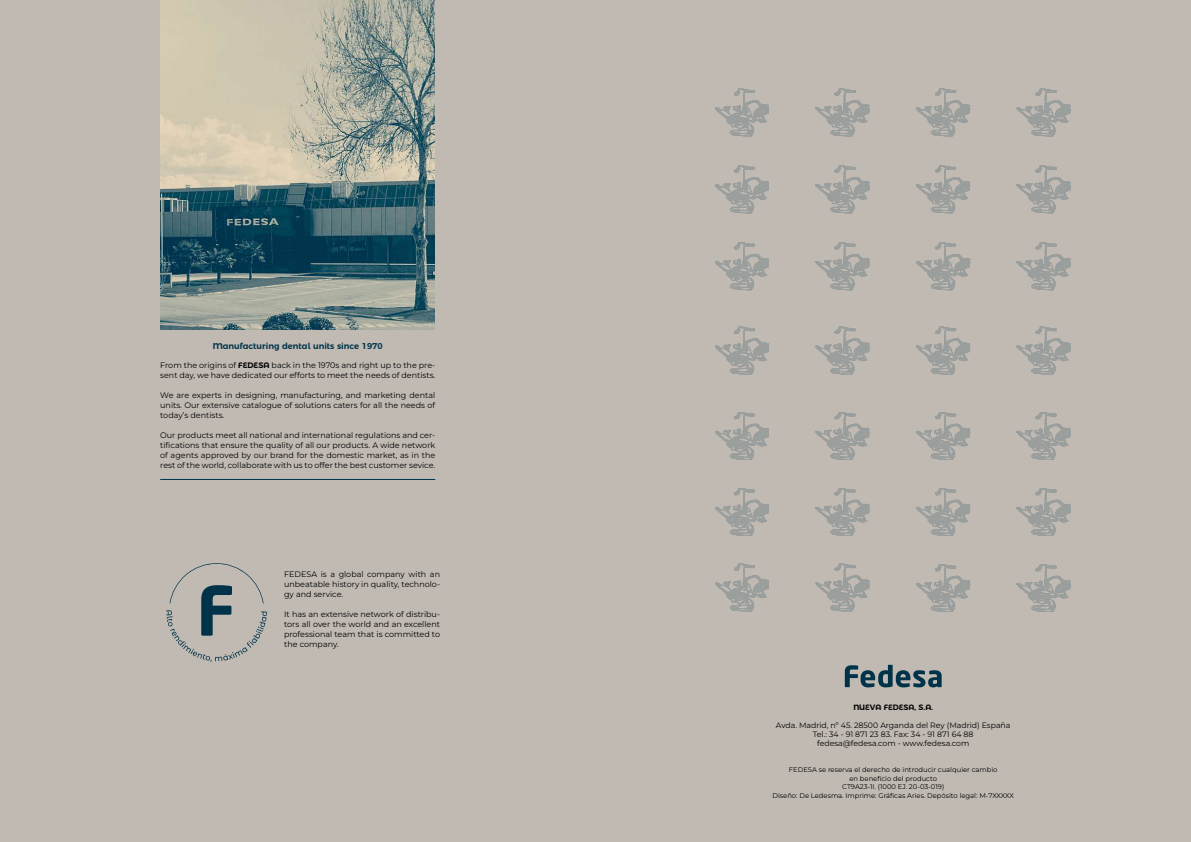
<style>
.page{position:relative;width:1191px;height:842px;background:#c0bab3}
.page>*{position:absolute;margin:0;border:0;box-sizing:border-box;transform-origin:0 0}
.t1{font:600 8.5px "Montserrat Alternates";color:#01344b}
.t2{font:100 8px/10px "Montserrat";color:#000;text-align:justify}
.t3{font:100 7.8px/9px "Montserrat";color:#000;text-align:center}
.t4{font:600 7.8px "Montserrat Alternates";color:#000}
.t5{font:100 6.8px/8.5px "Montserrat";color:#000;text-align:center}
.s1{font-family:"Montserrat Alternates";font-weight:600}
</style>
<div class="page">
<img style="left:160px;top:0;width:275px;height:330px">
<svg style="left:845px;top:665px;width:96px;height:22px"></svg>
<hr style="left:160px;top:479px;width:275px;height:1px;background:#01344b">
<svg style="left:715px;top:89px;width:54px;height:47px"></svg>
<svg style="left:715px;top:165px;width:54px;height:48px"></svg>
<svg style="left:715px;top:488px;width:54px;height:48px"></svg>
<svg style="left:715px;top:564px;width:54px;height:47px"></svg>
<svg style="left:715px;top:412px;width:54px;height:48px"></svg>
<svg style="left:715px;top:327px;width:54px;height:47px"></svg>
<svg style="left:715px;top:242px;width:54px;height:48px"></svg>
<svg style="left:815px;top:89px;width:54px;height:47px"></svg>
<svg style="left:815px;top:165px;width:54px;height:48px"></svg>
<svg style="left:815px;top:488px;width:54px;height:48px"></svg>
<svg style="left:815px;top:564px;width:54px;height:47px"></svg>
<svg style="left:815px;top:412px;width:54px;height:48px"></svg>
<svg style="left:815px;top:327px;width:54px;height:47px"></svg>
<svg style="left:815px;top:242px;width:54px;height:48px"></svg>
<svg style="left:916px;top:89px;width:54px;height:47px"></svg>
<svg style="left:916px;top:165px;width:54px;height:48px"></svg>
<svg style="left:916px;top:564px;width:54px;height:48px"></svg>
<svg style="left:916px;top:488px;width:54px;height:48px"></svg>
<svg style="left:916px;top:412px;width:54px;height:48px"></svg>
<svg style="left:916px;top:327px;width:54px;height:47px"></svg>
<svg style="left:916px;top:242px;width:54px;height:48px"></svg>
<svg style="left:1016px;top:89px;width:54px;height:47px"></svg>
<svg style="left:1016px;top:165px;width:54px;height:48px"></svg>
<svg style="left:1016px;top:564px;width:54px;height:48px"></svg>
<svg style="left:1016px;top:488px;width:54px;height:48px"></svg>
<svg style="left:1016px;top:412px;width:54px;height:48px"></svg>
<svg style="left:1016px;top:327px;width:54px;height:47px"></svg>
<svg style="left:1016px;top:242px;width:54px;height:48px"></svg>
<svg style="left:166px;top:563px;width:101px;height:99px"></svg>
<p class="t1" style="left:213px;top:339px;width:171px">Manufacturing dental units since 1970</p>
<p class="t2" style="left:160px;top:360px;width:276px">From the origins of <span class="s1">FEDESA</span> back in the 1970s and right up to the pre&shy;sent day, we have dedicated our efforts to meet the needs of dentists.</p>
<p class="t2" style="left:160px;top:390px;width:276px">We are experts in designing, manufacturing, and marketing dental units. Our extensive catalogue of solutions caters for all the needs of today’s dentists.</p>
<p class="t2" style="left:160px;top:430px;width:276px">Our products meet all national and international regulations and cer&shy;tifications that ensure the quality of all our products. A wide network of agents approved by our brand for the domestic market, as in the rest of the world, collaborate with us to offer the best customer sevice.</p>
<p class="t2" style="left:284px;top:569px;width:157px">FEDESA is a global company with an unbeatable history in quality, technolo&shy;gy and service.</p>
<p class="t2" style="left:284px;top:609px;width:157px">It has an extensive network of distribu&shy;tors all over the world and an excellent professional team that is committed to the company.</p>
<p class="t4" style="left:853px;top:701px;width:81px">NUEVA FEDESA, S.A.</p>
<p class="t3" style="left:776px;top:720px;width:236px">Avda. Madrid, nº 45. 28500 Arganda del Rey (Madrid) España<br>Tel.: 34 - 91 871 23 83. Fax: 34 - 91 871 64 88 fedesa@fedesa.com - www.fedesa.com</p>
<p class="t5" style="left:772px;top:765px;width:243px">FEDESA se reserva el derecho de introducir cualquier cambio<br>en beneficio del producto<br>CT9A23-1I. (1000 EJ. 20-03-019)<br>Diseño: De Ledesma. Imprime: Gráficas Aries. Depósito legal: M-7XXXXX</p>
</div>
